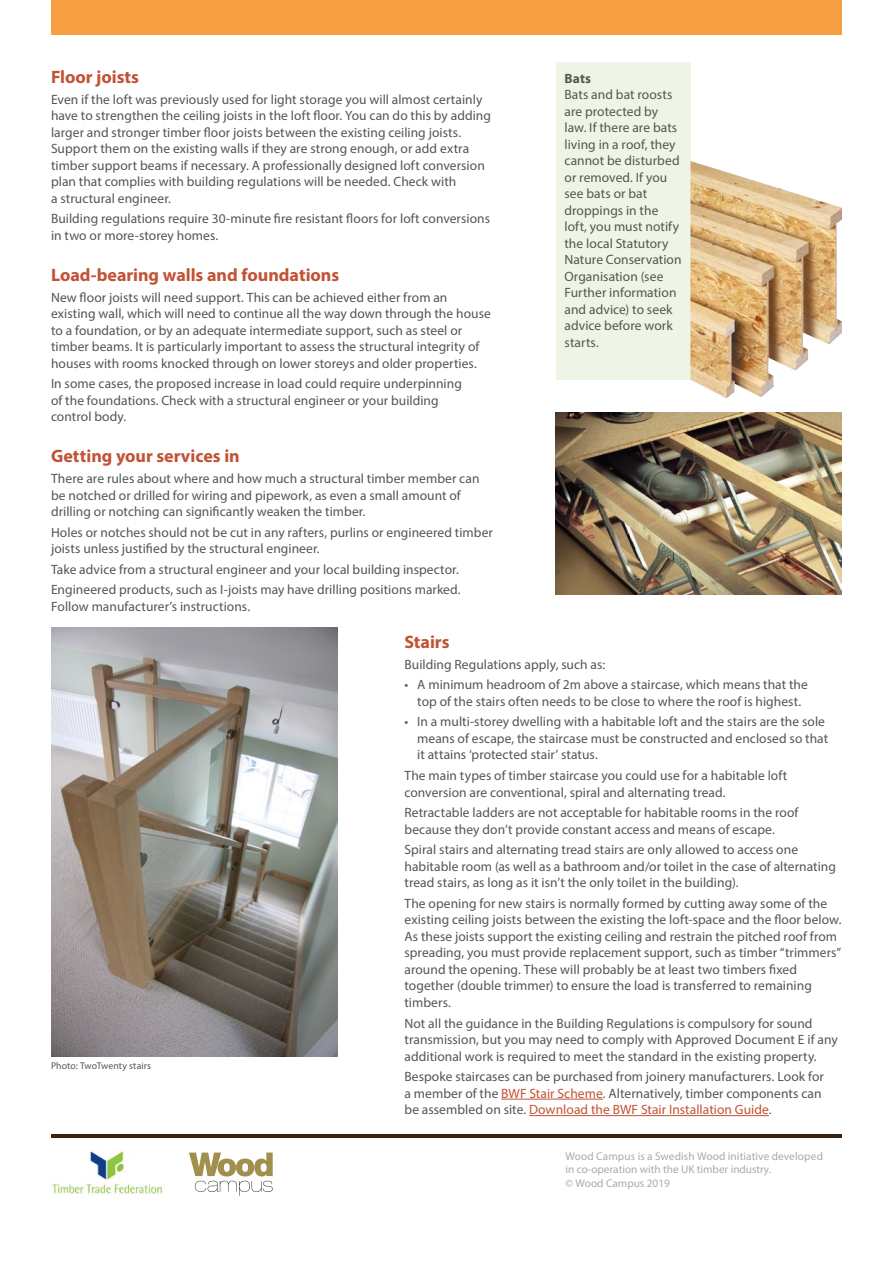
<style>
.page{position:relative;width:893px;height:1263px;background:#fff}
.page>*{position:absolute;margin:0;border:0;box-sizing:border-box;transform-origin:0 0}
.t1{font:700 18px "Myriad Pro";color:#c15235}
.t2{font:13.5px/16.5px "Myriad Pro";letter-spacing:.005em;color:#535652}
.t3{font:700 13.5px "Myriad Pro";color:#535652}
.t4{font:11.25px/13.5px "Myriad Pro";color:#a9aba8}
.t5{font:9.75px "Myriad Pro";letter-spacing:.01em;color:#535652}
.s1{color:#c15235}
</style>
<div class="page">
<img style="left:51px;top:627px;width:286px;height:429px">
<div style="left:556px;top:62px;width:134px;height:318px;background:#eff5e6"></div>
<hr style="left:501px;top:1099px;width:102px;height:1px;background:#c15235">
<hr style="left:529px;top:1115px;width:240px;height:1px;background:#c15235">
<div style="left:51px;top:0;width:791px;height:34px;background:#f69f40"></div>
<hr style="left:51px;top:1135px;width:791px;height:3px;background:#372414">
<img style="left:556px;top:413px;width:286px;height:181px">
<img style="left:690px;top:161px;width:152px;height:237px">
<svg style="left:189px;top:1152px;width:84px;height:44px"></svg>
<img style="left:52px;top:1151px;width:111px;height:43px">
<h1 class="t1" style="left:51px;top:65px;width:89px">Floor joists</h1>
<p class="t2" style="left:51px;top:91px;width:441px">Even if the loft was previously used for light storage you will almost certainly have to strengthen the ceiling joists in the loft floor. You can do this by adding larger and stronger timber floor joists between the existing ceiling joists.<br>Support them on the existing walls if they are strong enough, or add extra timber support beams if necessary. A professionally designed loft conversion plan that complies with building regulations will be needed. Check with<br>a structural engineer.</p>
<p class="t2" style="left:51px;top:210px;width:440px">Building regulations require 30-minute fire resistant floors for loft conversions in two or more-storey homes.</p>
<h1 class="t1" style="left:51px;top:263px;width:290px">Load-bearing walls and foundations</h1>
<p class="t2" style="left:51px;top:289px;width:441px">New floor joists will need support. This can be achieved either from an existing wall, which will need to continue all the way down through the house to a foundation, or by an adequate intermediate support, such as steel or timber beams. It is particularly important to assess the structural integrity of houses with rooms knocked through on lower storeys and older properties.</p>
<p class="t2" style="left:51px;top:375px;width:412px">In some cases, the proposed increase in load could require underpinning of the foundations. Check with a structural engineer or your building control body.</p>
<h1 class="t1" style="left:51px;top:445px;width:190px">Getting your services in</h1>
<p class="t2" style="left:51px;top:470px;width:430px">There are rules about where and how much a structural timber member can be notched or drilled for wiring and pipework, as even a small amount of drilling or notching can significantly weaken the timber.</p>
<p class="t2" style="left:51px;top:524px;width:443px">Holes or notches should not be cut in any rafters, purlins or engineered timber joists unless justified by the structural engineer.</p>
<p class="t2" style="left:51px;top:559px;width:411px;line-height:20.7px">Take advice from a structural engineer and your local building inspector.<br>Engineered products, such as I-joists may have drilling positions marked.</p>
<p class="t2" style="left:51px;top:598px;width:201px">Follow manufacturer’s instructions.</p>
<h1 class="t1" style="left:404px;top:630px;width:47px">Stairs</h1>
<p class="t2" style="left:404px;top:656px;width:202px">Building Regulations apply, such as:</p>
<p class="t2" style="left:404px;top:676px;width:405px;text-align:center">• A minimum headroom of 2m above a staircase, which means that the top of the stairs often needs to be close to where the roof is highest.</p>
<p class="t2" style="left:417px;top:713px;width:412px;text-indent:-13px">• In a multi-storey dwelling with a habitable loft and the stairs are the sole means of escape, the staircase must be constructed and enclosed so that it attains ‘protected stair’ status.</p>
<p class="t2" style="left:404px;top:767px;width:384px">The main types of timber staircase you could use for a habitable loft conversion are conventional, spiral and alternating tread.</p>
<p class="t2" style="left:404px;top:804px;width:395px">Retractable ladders are not acceptable for habitable rooms in the roof because they don’t provide constant access and means of escape.</p>
<p class="t2" style="left:404px;top:841px;width:433px">Spiral stairs and alternating tread stairs are only allowed to access one habitable room (as well as a bathroom and/or toilet in the case of alternating tread stairs, as long as it isn’t the only toilet in the building).</p>
<p class="t2" style="left:404px;top:895px;width:439px">The opening for new stairs is normally formed by cutting away some of the existing ceiling joists between the existing the loft-space and the floor below.<br>As these joists support the existing ceiling and restrain the pitched roof from spreading, you must provide replacement support, such as timber “trimmers” around the opening. These will probably be at least two timbers fixed together (double trimmer) to ensure the load is transferred to remaining timbers.</p>
<p class="t2" style="left:404px;top:1014px;width:435px">Not all the guidance in the Building Regulations is compulsory for sound transmission, but you may need to comply with Approved Document E if any additional work is required to meet the standard in the existing property.</p>
<p class="t2" style="left:404px;top:1068px;width:421px">Bespoke staircases can be purchased from joinery manufacturers. Look for a member of the <span class="s1">BWF Stair Scheme</span>. Alternatively, timber components can be assembled on site. <span class="s1">Download the BWF Stair Installation Guide</span>.</p>
<p class="t3" style="left:564px;top:70px;width:28px">Bats</p>
<p class="t2" style="left:564px;top:86px;width:119px">Bats and bat roosts are protected by law. If there are bats living in a roof, they cannot be disturbed or removed. If you see bats or bat droppings in the loft, you must notify the local Statutory<br>Nature Conservation<br>Organisation (see<br>Further information and advice) to seek advice before work starts.</p>
<p class="t5" style="left:51px;top:1059px;width:102px">Photo: TwoTwenty stairs</p>
<p class="t4" style="left:565px;top:1149px;width:259px">Wood Campus is a Swedish Wood initiative developed in co-operation with the UK timber industry.<br>© Wood Campus 2019</p>
</div>
